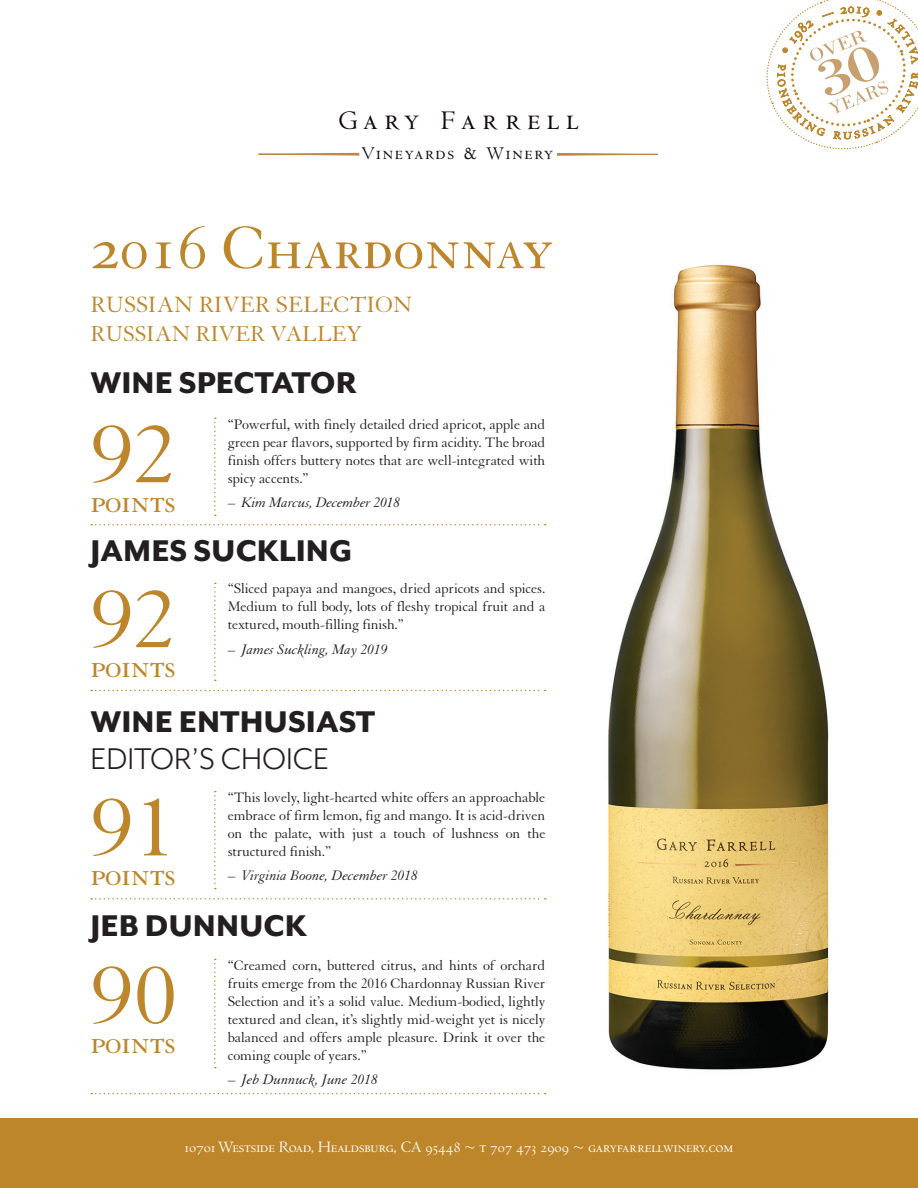
<style>
.page{position:relative;width:918px;height:1188px;background:#fff}
.page>*{position:absolute;margin:0;border:0;box-sizing:border-box;transform-origin:0 0}
.t1{font:88.65px "Granjon";color:#be862b;scale:1.1 1}
.t2{font:65.55px "Granjon SC";color:#be862b}
.t3{font:35.4px "Granjon SC";letter-spacing:-.025em;color:#be862b}
.t4{font:800 34.5px "Mr Eaves Mod OT";color:#231f20}
.t5{font:34.5px "Mr Eaves Mod OT";color:#231f20}
.t6{font:33.45px "Centaur MT SC";letter-spacing:.2em;color:#110a0c}
.t7{font:24.15px "Granjon SC";color:#be862b}
.t8{font:23.4px "Granjon";color:#be862b}
.t9{font:20.4px "Centaur MT SC";letter-spacing:.085em;color:#110a0c}
.t10{font:16.5px "Centaur MT SC";color:#fff}
.t11{font:15px/18px "Granjon";letter-spacing:-.01em;color:#231f20;text-align:justify}
.t12{font:italic 15px "Granjon";color:#231f20}
.s1{font-size:27.9px}
.s2{font-size:18.6px}
.s3{font-size:29.7px}
.s4{font-style:normal}
.s5{font-family:"Centaur"}
</style>
<div class="page">
<svg style="left:259px;top:153px;width:100px;height:3px"></svg>
<svg style="left:557px;top:153px;width:101px;height:3px"></svg>
<div style="left:0;top:1119px;width:918px;height:69px;background:#be862b"></div>
<img style="left:608px;top:264px;width:221px;height:806px">
<svg style="left:214px;top:959px;width:2px;height:109px"></svg>
<svg style="left:214px;top:791px;width:2px;height:98px"></svg>
<svg style="left:214px;top:418px;width:2px;height:98px"></svg>
<svg style="left:214px;top:583px;width:2px;height:98px"></svg>
<svg style="left:91px;top:1093px;width:455px;height:1px"></svg>
<svg style="left:91px;top:898px;width:455px;height:2px"></svg>
<svg style="left:91px;top:690px;width:455px;height:1px"></svg>
<svg style="left:91px;top:524px;width:455px;height:1px"></svg>
<svg style="left:766px;top:0;width:152px;height:150px"></svg>
<h3 class="t6" style="left:339px;top:101px;width:242px"><span class="s1">G</span>ary <span class="s1">F</span>arrell</h3>
<h3 class="t9" style="left:361px;top:142px;width:194px"><span class="s2">V</span>ineyards <span class="s3">&amp;</span> <span class="s2">W</span>inery</h3>
<h2 class="t2" style="left:91px;top:213px;width:464px">2016 Chardonnay</h2>
<h3 class="t7" style="left:91px;top:292px;width:323px">RUSSIAN RIVER SELECTION</h3>
<h3 class="t8" style="left:91px;top:321px;width:273px">RUSSIAN RIVER VALLEY</h3>
<h3 class="t4" style="left:91px;top:364px;width:267px">WINE SPECTATOR</h3>
<h1 class="t1" style="left:91px;top:407px;width:80px">92</h1>
<h3 class="t3" style="left:91px;top:483px;width:87px">points</h3>
<p class="t11" style="left:228px;top:415px;width:319px">“Powerful, with finely detailed dried apricot, apple and green pear flavors, supported by firm acidity. The broad finish offers buttery notes that are well-integrated with spicy accents.”</p>
<p class="t12" style="left:228px;top:495px;width:174px"><span class="s4">–</span> Kim Marcus, December 2018</p>
<h3 class="t4" style="left:91px;top:532px;width:263px">JAMES SUCKLING</h3>
<h1 class="t1" style="left:91px;top:572px;width:80px">92</h1>
<h3 class="t3" style="left:91px;top:647px;width:87px">points</h3>
<p class="t11" style="left:228px;top:580px;width:319px">“Sliced papaya and mangoes, dried apricots and spices.<br>Medium to full body, lots of fleshy tropical fruit and a textured, mouth-filling finish.”</p>
<p class="t12" style="left:228px;top:642px;width:161px"><span class="s4">–</span> James Suckling, May 2019</p>
<h3 class="t4" style="left:91px;top:704px;width:286px">WINE ENTHUSIAST</h3>
<h3 class="t5" style="left:91px;top:740px;width:240px">EDITOR’S CHOICE</h3>
<h1 class="t1" style="left:91px;top:781px;width:80px">91</h1>
<h3 class="t3" style="left:91px;top:856px;width:87px">points</h3>
<p class="t11" style="left:228px;top:788px;width:319px">“This lovely, light-hearted white offers an approachable embrace of firm lemon, fig and mango. It is acid-driven on the palate, with just a touch of lushness on the structured finish.”</p>
<p class="t12" style="left:228px;top:868px;width:191px"><span class="s4">–</span> Virginia Boone, December 2018</p>
<h3 class="t4" style="left:91px;top:907px;width:218px">JEB DUNNUCK</h3>
<h1 class="t1" style="left:91px;top:948px;width:80px">90</h1>
<h3 class="t3" style="left:91px;top:1024px;width:87px">points</h3>
<p class="t11" style="left:228px;top:956px;width:319px">“Creamed corn, buttered citrus, and hints of orchard fruits emerge from the 2016 Chardonnay Russian River Selection and it’s a solid value. Medium-bodied, lightly textured and clean, it’s slightly mid-weight yet is nicely balanced and offers ample pleasure. Drink it over the coming couple of years.”</p>
<p class="t12" style="left:228px;top:1072px;width:151px"><span class="s4">–</span> Jeb Dunnuck, June 2018</p>
<p class="t10" style="left:185px;top:1138px;width:550px">10701 Westside Road, Healdsburg, CA 95448 <span class="s5">~</span> t 707 473 2909 ~ garyfarrellwinery.com</p>
</div>
